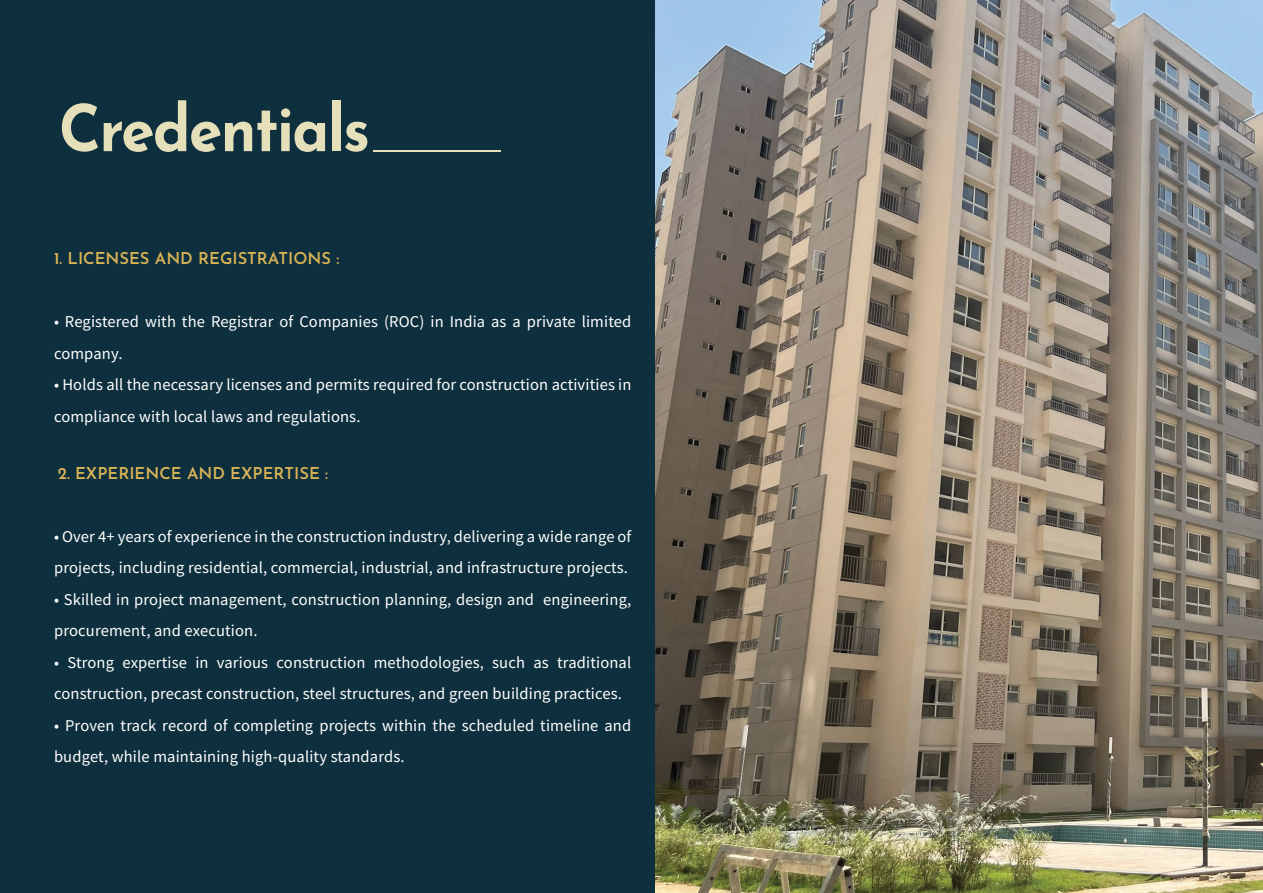
<style>
.page{position:relative;width:1263px;height:893px;background:#0e2f3d}
.page>*{position:absolute;margin:0;border:0;box-sizing:border-box;transform-origin:0 0}
.t1{font:700 64.5px "Josefin Sans";letter-spacing:-.03em;color:#e6e0ba;scale:.94 1}
.t2{font:16.5px/31.5px "Source Sans Pro";letter-spacing:.01em;color:#fff}
.t3{font:600 16.5px "Josefin Sans";color:#d9b456}
</style>
<div class="page">
<hr style="left:373px;top:150px;width:128px;height:2px;background:#e6e0ba">
<img style="left:655px;top:0;width:608px;height:893px">
<h1 class="t1" style="left:59px;top:80px;width:333px">Credentials</h1>
<p class="t3" style="left:54px;top:246px;width:287px">1. LICENSES AND REGISTRATIONS :</p>
<p class="t2" style="left:54px;top:306px;width:579px">• Registered with the Registrar of Companies (ROC) in India as a private limited company.</p>
<p class="t2" style="left:54px;top:369px;width:579px">• Holds all the necessary licenses and permits required for construction activities in compliance with local laws and regulations.</p>
<p class="t3" style="left:58px;top:461px;width:272px">2. EXPERIENCE AND EXPERTISE :</p>
<p class="t2" style="left:54px;top:520px;width:579px">• Over 4+ years of experience in the construction industry, delivering a wide range of projects, including residential, commercial, industrial, and infrastructure projects.</p>
<p class="t2" style="left:54px;top:583px;width:579px">• Skilled in project management, construction planning, design and engineering, procurement, and execution.</p>
<p class="t2" style="left:54px;top:646px;width:579px">• Strong expertise in various construction methodologies, such as traditional construction, precast construction, steel structures, and green building practices.</p>
<p class="t2" style="left:54px;top:709px;width:579px">• Proven track record of completing projects within the scheduled timeline and budget, while maintaining high-quality standards.</p>
</div>
